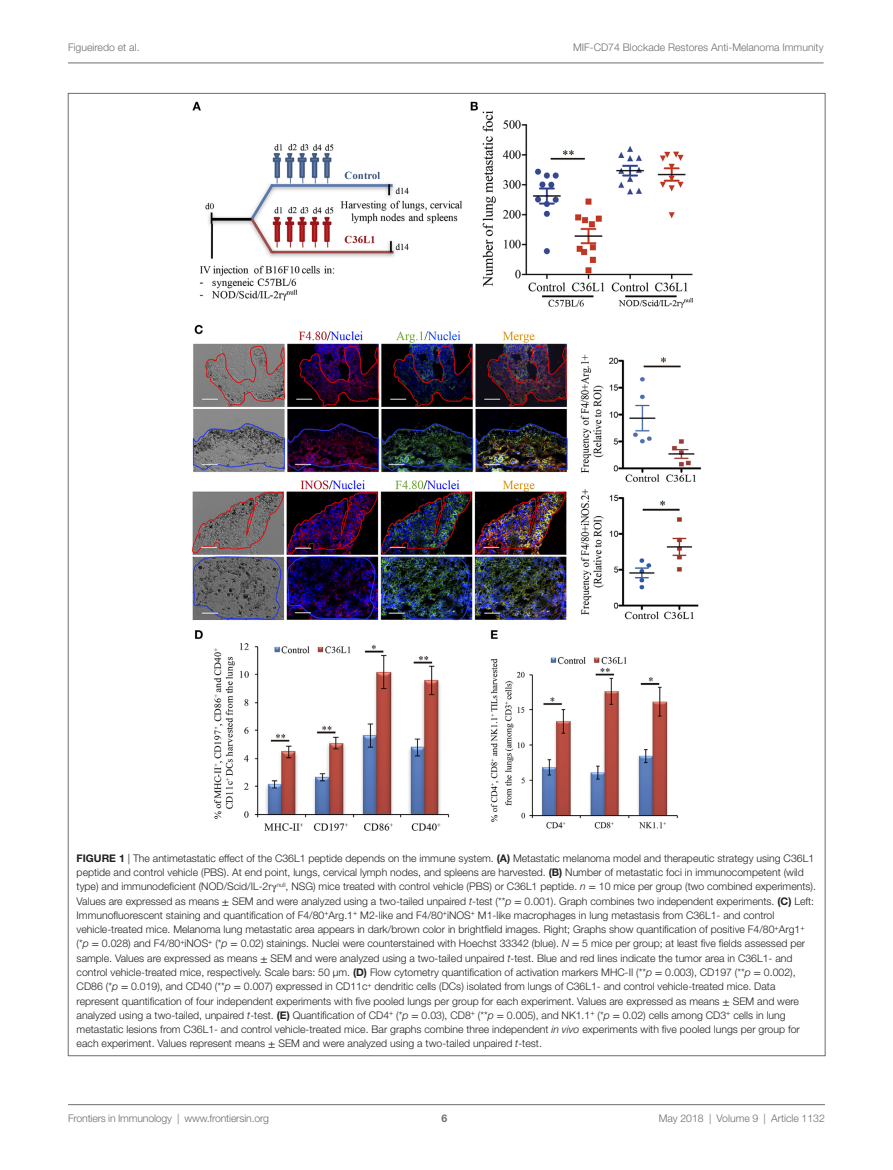
<style>
.page{position:relative;width:893px;height:1170px;background:#fff}
.page>*{position:absolute;margin:0;border:0;box-sizing:border-box;transform-origin:0 0}
.t1{font:300 10.5px/14.2px "Helvetica Neue LT Std";color:#231f20}
.t2{font:300 10.5px "Helvetica Neue LT Std";color:#6c6d70}
.t3{font:700 10.5px "Helvetica Neue LT Std";color:#6c6d70}
.s1{font-weight:700}
.s2{font-family:"STIX General";font-weight:400}
.s3{font-style:italic}
</style>
<div class="page">
<img style="left:192px;top:102px;width:510px;height:729px">
<hr style="left:68px;top:63px;width:756px;height:1px;background:#6c6d70">
<hr style="left:68px;top:1104px;width:757px;height:1px;background:#6c6d70">
<p class="t2" style="left:68px;top:41px;width:73px">Figueiredo et al.</p>
<p class="t2" style="left:573px;top:41px;width:252px">MIF-CD74 Blockade Restores Anti-Melanoma Immunity</p>
<p class="t1" style="left:77px;top:850px;width:741px"><span class="s1">FIGURE 1</span> | The antimetastatic effect of the C36L1 peptide depends on the immune system. <span class="s1">(A)</span> Metastatic melanoma model and therapeutic strategy using C36L1 peptide and control vehicle (PBS). At end point, lungs, cervical lymph nodes, and spleens are harvested. <span class="s1">(B)</span> Number of metastatic foci in immunocompetent (wild type) and immunodeficient (NOD/Scid/IL-2r<span class="s2">γ</span><sup>null</sup>, NSG) mice treated with control vehicle (PBS) or C36L1 peptide. <span class="s3">n</span> <span class="s2">=</span> 10 mice per group (two combined experiments).<br>Values are expressed as means <span class="s2">±</span> SEM and were analyzed using a two-tailed unpaired <span class="s3">t</span>-test (**<span class="s3">p</span> <span class="s2">=</span> 0.001). Graph combines two independent experiments. <span class="s1">(C)</span> Left:<br>Immunofluorescent staining and quantification of F4/80<sup>+</sup>Arg.1<sup>+</sup> M2-like and F4/80<sup>+</sup>iNOS<sup>+</sup> M1-like macrophages in lung metastasis from C36L1- and control vehicle-treated mice. Melanoma lung metastatic area appears in dark/brown color in brightfield images. Right; Graphs show quantification of positive F4/80<sup>+</sup>Arg1<sup>+ </sup>(*<span class="s3">p</span> <span class="s2">=</span> 0.028) and F4/80<sup>+</sup>iNOS<sup>+</sup> (*<span class="s3">p</span> <span class="s2">=</span> 0.02) stainings. Nuclei were counterstained with Hoechst 33342 (blue). <span class="s3">N</span> <span class="s2">=</span> 5 mice per group; at least five fields assessed per sample. Values are expressed as means <span class="s2">±</span> SEM and were analyzed using a two-tailed unpaired <span class="s3">t</span>-test. Blue and red lines indicate the tumor area in C36L1- and control vehicle-treated mice, respectively. Scale bars: 50 µm. <span class="s1">(D)</span> Flow cytometry quantification of activation markers MHC-II (**<span class="s3">p</span> <span class="s2">=</span> 0.003), CD197 (**<span class="s3">p</span> <span class="s2">=</span> 0.002), CD86 (*<span class="s3">p</span> <span class="s2">=</span> 0.019), and CD40 (**<span class="s3">p</span> <span class="s2">=</span> 0.007) expressed in CD11c<sup>+</sup> dendritic cells (DCs) isolated from lungs of C36L1- and control vehicle-treated mice. Data represent quantification of four independent experiments with five pooled lungs per group for each experiment. Values are expressed as means <span class="s2">±</span> SEM and were analyzed using a two-tailed, unpaired <span class="s3">t</span>-test. <span class="s1">(E)</span> Quantification of CD4<sup>+</sup> (*<span class="s3">p</span> <span class="s2">=</span> 0.03), CD8<sup>+</sup> (**<span class="s3">p</span> <span class="s2">=</span> 0.005), and NK1.1<sup>+</sup> (*<span class="s3">p</span> <span class="s2">=</span> 0.02) cells among CD3<sup>+</sup> cells in lung metastatic lesions from C36L1- and control vehicle-treated mice. Bar graphs combine three independent <span class="s3">in vivo</span> experiments with five pooled lungs per group for each experiment. Values represent means <span class="s2">±</span> SEM and were analyzed using a two-tailed unpaired <span class="s3">t</span>-test.</p>
<p class="t2" style="left:68px;top:1111px;width:203px">Frontiers in Immunology | www.frontiersin.org</p>
<p class="t2" style="left:659px;top:1111px;width:168px">May 2018 | Volume 9 | Article 1132</p>
<p class="t3" style="left:441px;top:1111px;width:7px">6</p>
</div>
